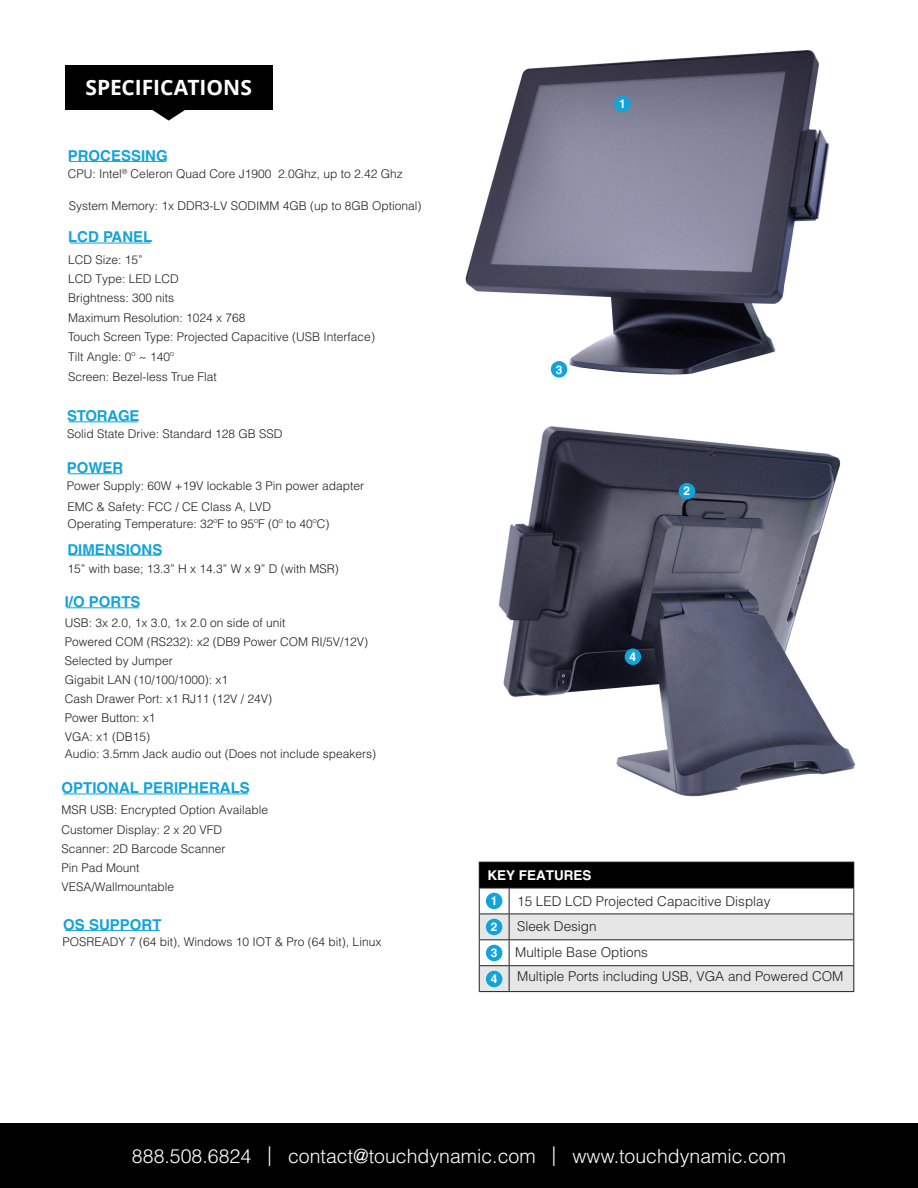
<style>
.page{position:relative;width:918px;height:1188px;background:#fff}
.page>*{position:absolute;margin:0;border:0;box-sizing:border-box;transform-origin:0 0}
.t1{font:700 21px "Open Sans";color:#fff}
.t2{font:300 19.5px "Helvetica LT Std";color:#fff}
.t3{font:700 15px "Helvetica LT Std";color:#11a4d9}
.t4{font:700 15px "Helvetica LT Std";letter-spacing:-.02em;color:#11a4d9}
.t5{font:300 13.5px "Helvetica LT Std";color:#231f20}
.t6{font:700 13.5px "Helvetica LT Std";color:#fff}
.t7{font:300 12px/18.9px "Helvetica LT Std";color:#231f20}
.t8{font:700 12px "Helvetica LT Std";color:#fff}
</style>
<div class="page">
<img style="left:465px;top:50px;width:365px;height:325px">
<img style="left:498px;top:426px;width:358px;height:371px">
<div style="left:0;top:1123px;width:918px;height:65px;background:#000"></div>
<div style="left:65px;top:65px;width:208px;height:45px;background:#000"></div>
<svg style="left:152px;top:110px;width:33px;height:11px"></svg>
<div style="left:614px;top:96px;width:17px;height:16px;background:#11a4d9;border-radius:50%"></div>
<div style="left:679px;top:483px;width:16px;height:16px;background:#11a4d9;border-radius:50%"></div>
<div style="left:551px;top:361px;width:16px;height:17px;background:#11a4d9;border-radius:50%"></div>
<div style="left:625px;top:648px;width:16px;height:17px;background:#11a4d9;border-radius:50%"></div>
<hr style="left:479px;top:862px;width:30px;height:1px;background:#231f20">
<hr style="left:509px;top:862px;width:345px;height:1px;background:#231f20">
<svg style="left:479px;top:863px;width:375px;height:128px"></svg>
<hr style="left:479px;top:991px;width:30px;height:1px;background:#231f20">
<hr style="left:509px;top:991px;width:345px;height:1px;background:#231f20">
<div style="left:486px;top:893px;width:16px;height:16px;background:#11a4d9;border-radius:50%"></div>
<div style="left:486px;top:919px;width:16px;height:16px;background:#11a4d9;border-radius:50%"></div>
<div style="left:486px;top:945px;width:16px;height:16px;background:#11a4d9;border-radius:50%"></div>
<hr style="left:70px;top:161px;width:96px;height:1px;background:#11a4d9">
<hr style="left:70px;top:243px;width:81px;height:1px;background:#11a4d9">
<hr style="left:69px;top:421px;width:69px;height:1px;background:#11a4d9">
<hr style="left:69px;top:473px;width:53px;height:1px;background:#11a4d9">
<hr style="left:69px;top:555px;width:92px;height:1px;background:#11a4d9">
<hr style="left:67px;top:607px;width:72px;height:1px;background:#11a4d9">
<hr style="left:63px;top:794px;width:185px;height:1px;background:#11a4d9">
<hr style="left:65px;top:930px;width:95px;height:1px;background:#11a4d9">
<div style="left:486px;top:971px;width:16px;height:16px;background:#11a4d9;border-radius:50%"></div>
<p class="t1" style="left:85px;top:73px;width:168px">SPECIFICATIONS</p>
<p class="t3" style="left:68px;top:146px;width:102px">PROCESSING</p>
<p class="t7" style="left:68px;top:164px;width:337px">CPU: Intel<sup>®</sup> Celeron Quad Core J1900 2.0Ghz, up to 2.42 Ghz</p>
<p class="t7" style="left:69px;top:196px;width:354px">System Memory: 1x DDR3-LV SODIMM 4GB (up to 8GB Optional)</p>
<p class="t3" style="left:68px;top:228px;width:86px">LCD PANEL</p>
<p class="t7" style="left:68px;top:250px;width:112px">LCD Size: 15”<br>LCD Type: LED LCD<br>Brightness: 300 nits</p>
<p class="t7" style="left:68px;top:309px;width:308px">Maximum Resolution: 1024 x 768<br>Touch Screen Type: Projected Capacitive (USB Interface)</p>
<p class="t7" style="left:68px;top:347px;width:150px;line-height:19.5px">Tilt Angle: 0º ~ 140º<br>Screen: Bezel-less True Flat</p>
<p class="t4" style="left:67px;top:407px;width:74px">STORAGE</p>
<p class="t7" style="left:67px;top:424px;width:217px">Solid State Drive: Standard 128 GB SSD</p>
<p class="t3" style="left:67px;top:459px;width:58px">POWER</p>
<p class="t7" style="left:67px;top:476px;width:299px">Power Supply: 60W +19V lockable 3 Pin power adapter</p>
<p class="t7" style="left:67px;top:498px;width:205px">EMC &amp; Safety: FCC / CE Class A, LVD</p>
<p class="t7" style="left:67px;top:514px;width:264px">Operating Temperature: 32ºF to 95ºF (0º to 40ºC)</p>
<p class="t3" style="left:67px;top:540px;width:97px">DIMENSIONS</p>
<p class="t7" style="left:67px;top:560px;width:273px">15” with base; 13.3” H x 14.3” W x 9” D (with MSR)</p>
<p class="t3" style="left:65px;top:593px;width:77px">I/O PORTS</p>
<p class="t7" style="left:65px;top:613px;width:313px">USB: 3x 2.0, 1x 3.0, 1x 2.0 on side of unit<br>Powered COM (RS232): x2 (DB9 Power COM RI/5V/12V)<br>Selected by Jumper<br>Gigabit LAN (10/100/1000): x1<br>Cash Drawer Port: x1 RJ11 (12V / 24V)<br>Power Button: x1<br>VGA: x1 (DB15)<br>Audio: 3.5mm Jack audio out (Does not include speakers)</p>
<p class="t3" style="left:62px;top:779px;width:190px">OPTIONAL PERIPHERALS</p>
<p class="t7" style="left:62px;top:800px;width:208px">MSR USB: Encrypted Option Available<br>Customer Display: 2 x 20 VFD<br>Scanner: 2D Barcode Scanner<br>Pin Pad Mount<br>VESA/Wallmountable</p>
<p class="t3" style="left:63px;top:915px;width:100px">OS SUPPORT</p>
<p class="t7" style="left:63px;top:932px;width:320px">POSREADY 7 (64 bit), Windows 10 IOT &amp; Pro (64 bit), Linux</p>
<p class="t8" style="left:619px;top:97px;width:8px">1</p>
<p class="t8" style="left:556px;top:362px;width:8px">3</p>
<p class="t8" style="left:684px;top:484px;width:8px">2</p>
<p class="t8" style="left:630px;top:650px;width:8px">4</p>
<p class="t6" style="left:487px;top:867px;width:106px">KEY FEATURES</p>
<p class="t5" style="left:517px;top:893px;width:255px">15 LED LCD Projected Capacitive Display</p>
<p class="t5" style="left:517px;top:917px;width:81px">Sleek Design</p>
<p class="t5" style="left:517px;top:968px;width:328px">Multiple Ports including USB, VGA and Powered COM</p>
<p class="t8" style="left:491px;top:894px;width:8px">1</p>
<p class="t8" style="left:491px;top:920px;width:8px">2</p>
<p class="t8" style="left:491px;top:946px;width:8px">3</p>
<p class="t5" style="left:515px;top:944px;width:134px">Multiple Base Options</p>
<p class="t8" style="left:491px;top:972px;width:8px">4</p>
<h2 class="t2" style="left:132px;top:1144px;width:656px">888.508.6824 | contact@touchdynamic.com | www.touchdynamic.com</h2>
</div>
